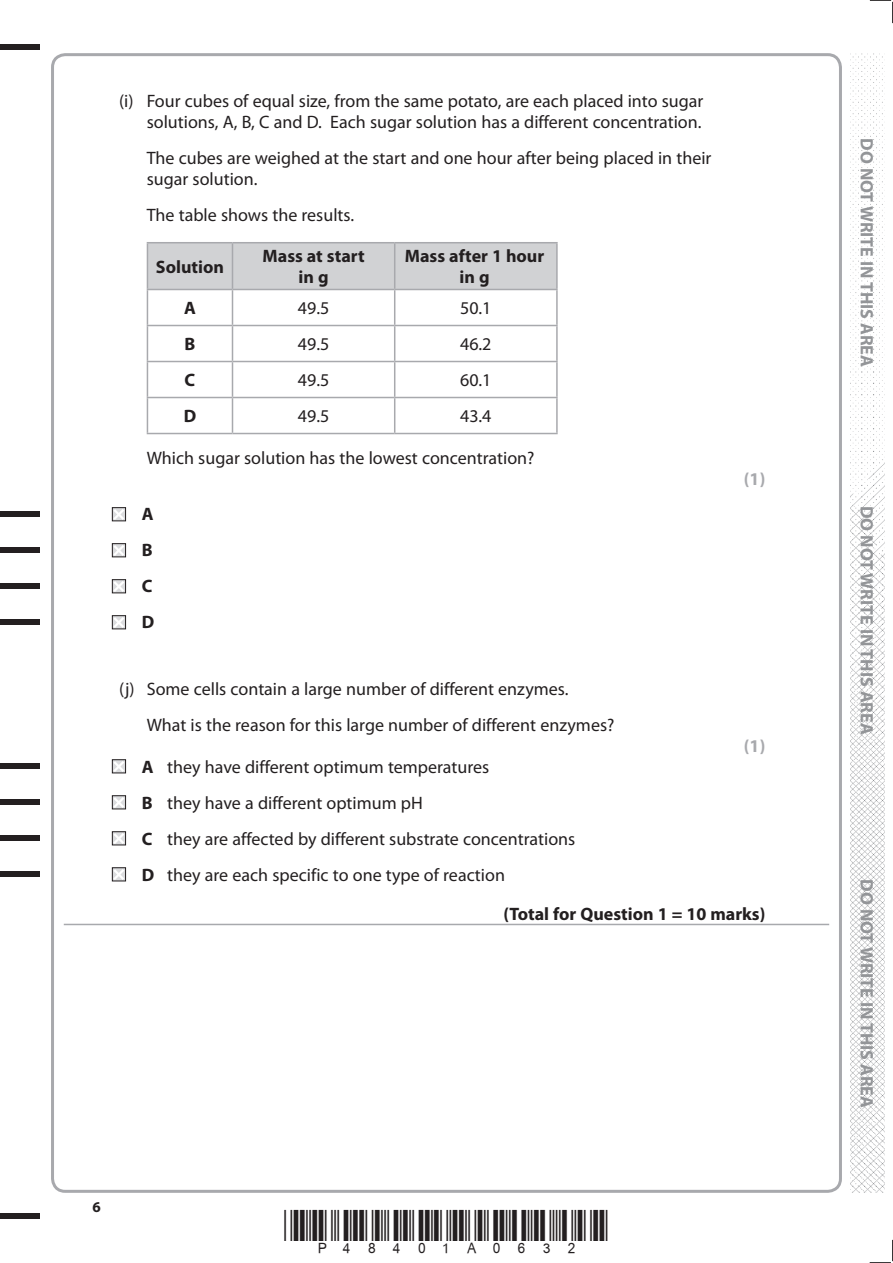
<style>
.page{position:relative;width:893px;height:1263px;background:#fff}
.page>*{position:absolute;margin:0;border:0;box-sizing:border-box;transform-origin:0 0}
.t1{font:18px/36px "Myriad Pro";color:#231f20}
.t2{font:700 18px/36px "Myriad Pro";color:#231f20;text-align:center}
.t3{font:700 18px "Myriad Pro";color:#939598}
.t4{font:700 18px "Myriad Pro";color:#a8a9ad}
.t5{font:700 15px "Myriad Pro";color:#231f20}
.s1{font-weight:700}
</style>
<div class="page">
<div style="left:0;top:44px;width:40px;height:5px;background:#231f20"></div>
<div style="left:0;top:1214px;width:40px;height:5px;background:#231f20"></div>
<svg style="left:870px;top:0;width:23px;height:23px"></svg>
<svg style="left:870px;top:1240px;width:23px;height:23px"></svg>
<img style="left:850px;top:53px;width:34px;height:1140px">
<hr style="left:64px;top:924px;width:765px;height:1px;background:#a8a9ad">
<div style="left:148px;top:243px;width:408px;height:46px;background:#d1d2d4"></div>
<hr style="left:232px;top:242px;width:163px;height:1px;background:#a8a9ad">
<hr style="left:395px;top:242px;width:163px;height:1px;background:#a8a9ad">
<hr style="left:394px;top:243px;width:1px;height:46px;background:#a8a9ad">
<hr style="left:556px;top:243px;width:2px;height:46px;background:#a8a9ad">
<hr style="left:232px;top:289px;width:163px;height:1px;background:#a8a9ad">
<hr style="left:395px;top:289px;width:163px;height:1px;background:#a8a9ad">
<hr style="left:394px;top:290px;width:1px;height:35px;background:#a8a9ad">
<hr style="left:556px;top:290px;width:2px;height:35px;background:#a8a9ad">
<hr style="left:232px;top:325px;width:163px;height:1px;background:#a8a9ad">
<hr style="left:395px;top:325px;width:163px;height:1px;background:#a8a9ad">
<hr style="left:394px;top:326px;width:1px;height:35px;background:#a8a9ad">
<hr style="left:556px;top:326px;width:2px;height:35px;background:#a8a9ad">
<hr style="left:232px;top:361px;width:163px;height:1px;background:#a8a9ad">
<hr style="left:395px;top:361px;width:163px;height:1px;background:#a8a9ad">
<hr style="left:394px;top:362px;width:1px;height:35px;background:#a8a9ad">
<hr style="left:556px;top:362px;width:2px;height:35px;background:#a8a9ad">
<hr style="left:232px;top:397px;width:163px;height:1px;background:#a8a9ad">
<hr style="left:395px;top:397px;width:163px;height:1px;background:#a8a9ad">
<hr style="left:394px;top:398px;width:1px;height:35px;background:#a8a9ad">
<hr style="left:556px;top:398px;width:2px;height:35px;background:#a8a9ad">
<hr style="left:232px;top:433px;width:163px;height:1px;background:#a8a9ad">
<hr style="left:395px;top:433px;width:163px;height:1px;background:#a8a9ad">
<hr style="left:147px;top:242px;width:85px;height:1px;background:#a8a9ad">
<hr style="left:147px;top:243px;width:1px;height:46px;background:#a8a9ad">
<hr style="left:232px;top:243px;width:1px;height:46px;background:#a8a9ad">
<hr style="left:147px;top:289px;width:85px;height:1px;background:#a8a9ad">
<hr style="left:147px;top:290px;width:1px;height:35px;background:#a8a9ad">
<hr style="left:232px;top:290px;width:1px;height:35px;background:#a8a9ad">
<hr style="left:147px;top:325px;width:85px;height:1px;background:#a8a9ad">
<hr style="left:147px;top:326px;width:1px;height:35px;background:#a8a9ad">
<hr style="left:232px;top:326px;width:1px;height:35px;background:#a8a9ad">
<hr style="left:147px;top:361px;width:85px;height:1px;background:#a8a9ad">
<hr style="left:147px;top:362px;width:1px;height:35px;background:#a8a9ad">
<hr style="left:232px;top:362px;width:1px;height:35px;background:#a8a9ad">
<hr style="left:147px;top:397px;width:85px;height:1px;background:#a8a9ad">
<hr style="left:147px;top:398px;width:1px;height:35px;background:#a8a9ad">
<hr style="left:232px;top:398px;width:1px;height:35px;background:#a8a9ad">
<hr style="left:147px;top:433px;width:85px;height:1px;background:#a8a9ad">
<svg style="left:111px;top:507px;width:16px;height:15px"></svg>
<svg style="left:111px;top:543px;width:16px;height:15px"></svg>
<svg style="left:111px;top:579px;width:16px;height:15px"></svg>
<svg style="left:111px;top:615px;width:16px;height:15px"></svg>
<div style="left:0;top:511px;width:40px;height:6px;background:#231f20"></div>
<div style="left:0;top:547px;width:40px;height:6px;background:#231f20"></div>
<div style="left:0;top:583px;width:40px;height:6px;background:#231f20"></div>
<div style="left:0;top:619px;width:40px;height:6px;background:#231f20"></div>
<svg style="left:111px;top:759px;width:16px;height:15px"></svg>
<svg style="left:111px;top:795px;width:16px;height:15px"></svg>
<svg style="left:111px;top:831px;width:16px;height:15px"></svg>
<svg style="left:111px;top:867px;width:16px;height:15px"></svg>
<div style="left:0;top:763px;width:40px;height:6px;background:#231f20"></div>
<div style="left:0;top:799px;width:40px;height:6px;background:#231f20"></div>
<div style="left:0;top:835px;width:40px;height:6px;background:#231f20"></div>
<div style="left:0;top:871px;width:40px;height:6px;background:#231f20"></div>
<p class="t1" style="left:119px;top:90px;width:586px;line-height:21px;text-align:right">(i) Four cubes of equal size, from the same potato, are each placed into sugar solutions, A, B, C and D. Each sugar solution has a different concentration.</p>
<p class="t1" style="left:147px;top:147px;width:566px;line-height:21px">The cubes are weighed at the start and one hour after being placed in their sugar solution.</p>
<p class="t1" style="left:147px;top:197px;width:209px">The table shows the results.</p>
<p class="t2" style="left:156px;top:248px;width:70px">Solution</p>
<p class="t2" style="left:263px;top:245px;width:104px;line-height:21px">Mass at start in g</p>
<p class="t2" style="left:405px;top:245px;width:141px;line-height:21px">Mass after 1 hour in g</p>
<p class="t2" style="left:184px;top:290px;width:13px">A</p>
<p class="t1" style="left:298px;top:290px;width:33px">49.5</p>
<p class="t1" style="left:460px;top:290px;width:33px">50.1</p>
<p class="t2" style="left:185px;top:326px;width:12px">B</p>
<p class="t1" style="left:298px;top:326px;width:33px">49.5</p>
<p class="t1" style="left:460px;top:326px;width:33px">46.2</p>
<p class="t2" style="left:185px;top:362px;width:12px">C</p>
<p class="t1" style="left:298px;top:362px;width:33px">49.5</p>
<p class="t1" style="left:460px;top:362px;width:33px">60.1</p>
<p class="t2" style="left:184px;top:398px;width:14px">D</p>
<p class="t1" style="left:298px;top:398px;width:33px">49.5</p>
<p class="t1" style="left:460px;top:398px;width:33px">43.4</p>
<p class="t1" style="left:147px;top:440px;width:389px">Which sugar solution has the lowest concentration?</p>
<p class="t2" style="left:142px;top:496px;width:14px;text-align:justify">A B C D</p>
<p class="t1" style="left:147px;top:671px;width:469px;line-height:35.4px;text-indent:-28px">(j) Some cells contain a large number of different enzymes.<br>What is the reason for this large number of different enzymes?</p>
<p class="t4" style="left:744px;top:467px;width:23px">(1)</p>
<p class="t4" style="left:744px;top:734px;width:23px">(1)</p>
<p class="t1" style="left:142px;top:748px;width:435px"><span class="s1">A</span> they have different optimum temperatures<br><span class="s1">B</span> they have a different optimum pH<br><span class="s1">C</span> they are affected by different substrate concentrations <span class="s1">D</span> they are each specific to one type of reaction</p>
<p class="t2" style="left:503px;top:895px;width:264px">(Total for Question 1 = 10 marks)</p>
<p class="t5" style="left:92px;top:1197px;width:10px">6</p>
<p class="t3" style="left:878px;top:138px;width:230px;rotate:90deg">DO NOT WRITE IN THIS AREA</p>
<p class="t3" style="left:878px;top:506px;width:230px;rotate:90deg">DO NOT WRITE IN THIS AREA</p>
<p class="t3" style="left:878px;top:879px;width:230px;rotate:90deg">DO NOT WRITE IN THIS AREA</p>
</div>
